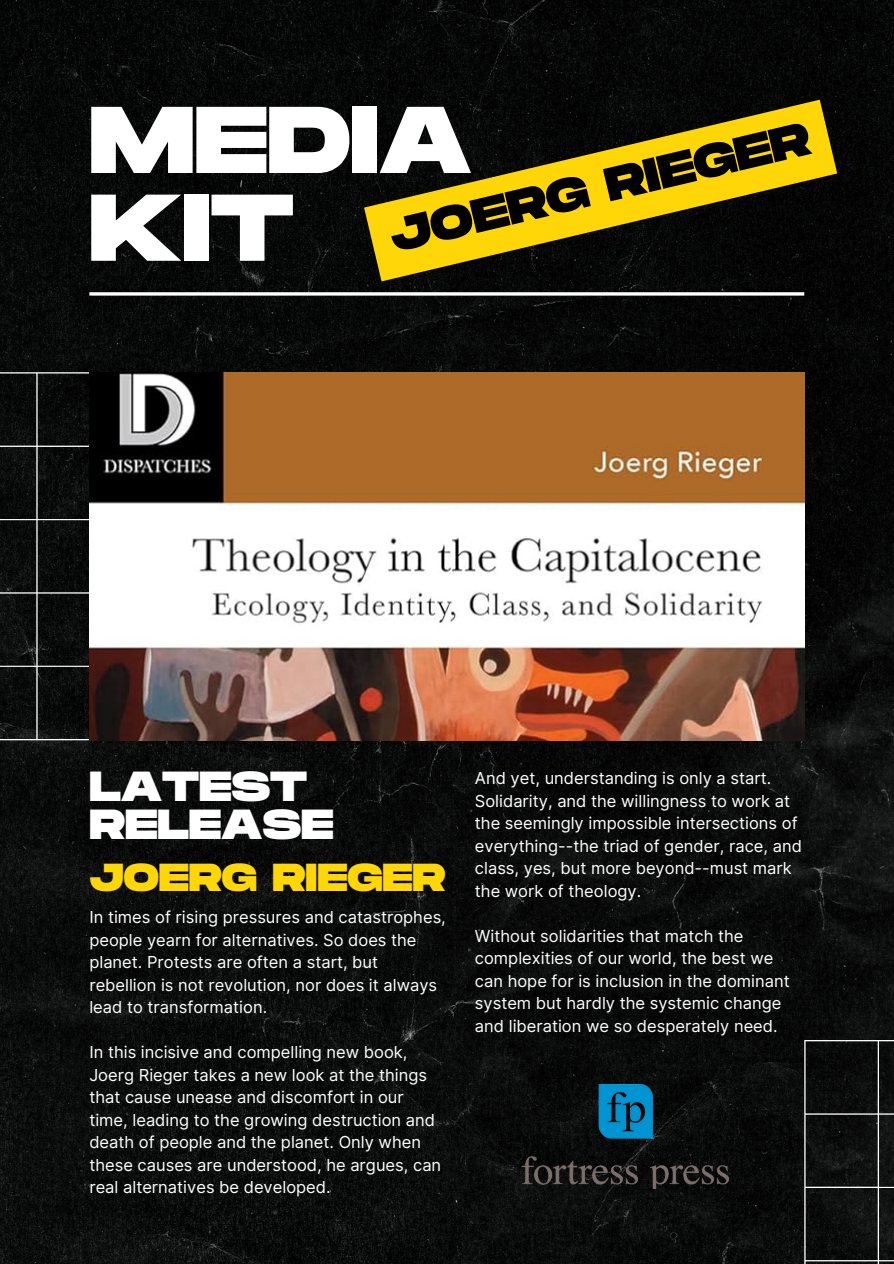
<style>
.page{position:relative;width:894px;height:1264px;background:#fff}
.page>*{position:absolute;margin:0;border:0;box-sizing:border-box;transform-origin:0 0}
.t1{font:800 94.5px/87.8px "Monument Extended";color:#fff}
.t2{font:800 47.1px "Monument Extended";color:#000}
.t3{font:800 42px/38.2px "Monument Extended";color:#fff}
.t4{font:800 39px "Monument Extended";color:#ffd608}
.t5{font:16.5px/22.5px "Inter";color:#fff}
</style>
<div class="page">
<img style="left:0;top:0;width:893px;height:1263px">
<svg style="left:0;top:372px;width:89px;height:368px;background:#131313"></svg>
<img style="left:89px;top:372px;width:715px;height:368px">
<hr style="left:89px;top:292px;width:715px;height:3px;background:#fff">
<svg style="left:804px;top:1040px;width:89px;height:223px;background:#1a1a1a"></svg>
<svg style="left:364px;top:100px;width:473px;height:181px;background:#6d5c07"></svg>
<img style="left:522px;top:1084px;width:206px;height:104px">
<p class="t1" style="left:89px;top:101px;width:384px">MEDIA<br>KIT</p>
<h3 class="t2" style="left:384px;top:210px;width:432px;rotate:-13deg">JOERG RIEGER</h3>
<p class="t3" style="left:89px;top:769px;width:245px">LATEST<br>RELEASE</p>
<p class="t4" style="left:89px;top:855px;width:357px">JOERG RIEGER</p>
<p class="t5" style="left:89px;top:905px;width:358px">In times of rising pressures and catastrophes, people yearn for alternatives. So does the planet. Protests are often a start, but rebellion is not revolution, nor does it always lead to transformation.</p>
<h3 class="t5" style="left:89px;top:1040px;width:353px">In this incisive and compelling new book, Joerg Rieger takes a new look at the things that cause unease and discomfort in our time, leading to the growing destruction and death of people and the planet. Only when these causes are understood, he argues, can real alternatives be developed.</h3>
<h2 class="t5" style="left:475px;top:767px;width:328px">And yet, understanding is only a start.<br>Solidarity, and the willingness to work at the seemingly impossible intersections of everything--the triad of gender, race, and class, yes, but more beyond--must mark the work of theology.</h2>
<h1 class="t5" style="left:475px;top:924px;width:316px">Without solidarities that match the complexities of our world, the best we can hope for is inclusion in the dominant system but hardly the systemic change and liberation we so desperately need.</h1>
</div>
